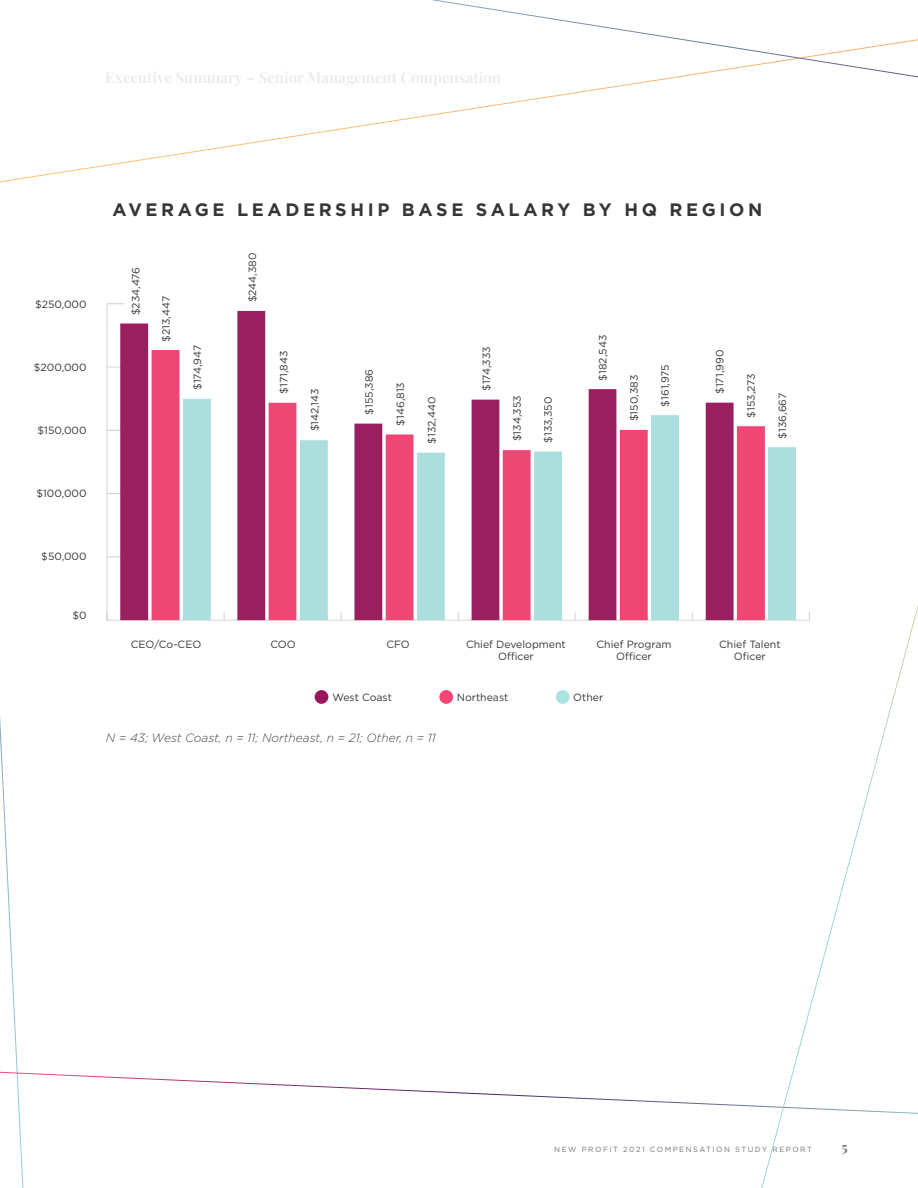
<style>
.page{position:relative;width:918px;height:1188px;background:#fff}
.page>*{position:absolute;margin:0;border:0;box-sizing:border-box;transform-origin:0 0}
.t1{font:700 18px "Gotham";letter-spacing:.2em;color:#363636}
.t2{font:700 13.5px "Playfair Display";color:#737373}
.t3{font:italic 300 12px "Gotham";color:#444545}
.t4{font:10.5px/12.6px "Gotham";color:#363636;text-align:center}
.t5{font:7.5px "Gotham";letter-spacing:.2em;color:#737373}
</style>
<div class="page">
<svg style="left:25px;top:85px;width:603px;height:94px"></svg>
<svg style="left:0;top:177px;width:25px;height:1011px"></svg>
<svg style="left:0;top:1067px;width:757px;height:48px"></svg>
<svg style="left:431px;top:0;width:487px;height:85px"></svg>
<svg style="left:757px;top:605px;width:161px;height:583px"></svg>
<div style="left:556px;top:690px;width:14px;height:14px;background:#a9e4e1;border-radius:50%"></div>
<div style="left:315px;top:690px;width:13px;height:14px;background:#98165d;border-radius:50%"></div>
<div style="left:439px;top:690px;width:14px;height:14px;background:#f54574;border-radius:50%"></div>
<img style="left:106px;top:304px;width:704px;height:316px">
<p class="t4" style="left:35px;top:298px;width:53px">$250,000</p>
<p class="t4" style="left:34px;top:361px;width:54px">$200,000</p>
<p class="t4" style="left:38px;top:424px;width:51px">$150,000</p>
<p class="t4" style="left:36px;top:487px;width:52px">$100,000</p>
<p class="t1" style="left:112px;top:198px;width:651px">AVERAGE LEADERSHIP BASE SALARY BY HQ REGION</p>
<p class="t4" style="left:129px;top:315px;width:50px;rotate:-90deg">$234,476</p>
<p class="t4" style="left:160px;top:342px;width:47px;rotate:-90deg">$213,447</p>
<p class="t4" style="left:191px;top:390px;width:47px;rotate:-90deg">$174,947</p>
<p class="t4" style="left:246px;top:302px;width:51px;rotate:-90deg">$244,380</p>
<p class="t4" style="left:277px;top:394px;width:45px;rotate:-90deg">$171,843</p>
<p class="t4" style="left:308px;top:431px;width:45px;rotate:-90deg">$142,143</p>
<p class="t4" style="left:362px;top:415px;width:47px;rotate:-90deg">$155,386</p>
<p class="t4" style="left:394px;top:426px;width:45px;rotate:-90deg">$146,813</p>
<p class="t4" style="left:425px;top:444px;width:49px;rotate:-90deg">$132,440</p>
<p class="t4" style="left:480px;top:391px;width:46px;rotate:-90deg">$174,333</p>
<p class="t4" style="left:511px;top:441px;width:47px;rotate:-90deg">$134,353</p>
<p class="t4" style="left:542px;top:443px;width:48px;rotate:-90deg">$133,350</p>
<p class="t4" style="left:596px;top:381px;width:47px;rotate:-90deg">$182,543</p>
<p class="t4" style="left:628px;top:421px;width:48px;rotate:-90deg">$150,383</p>
<p class="t4" style="left:659px;top:407px;width:44px;rotate:-90deg">$161,975</p>
<p class="t4" style="left:713px;top:394px;width:46px;rotate:-90deg">$171,990</p>
<p class="t4" style="left:745px;top:418px;width:46px;rotate:-90deg">$153,273</p>
<p class="t4" style="left:776px;top:439px;width:47px;rotate:-90deg">$136,667</p>
<p class="t4" style="left:41px;top:550px;width:47px">$50,000</p>
<p class="t4" style="left:72px;top:608px;width:16px">$0</p>
<p class="t4" style="left:131px;top:637px;width:72px">CEO/Co-CEO</p>
<p class="t4" style="left:270px;top:637px;width:27px">COO</p>
<p class="t4" style="left:386px;top:637px;width:25px">CFO</p>
<p class="t4" style="left:466px;top:637px;width:101px">Chief Development<br>Officer</p>
<p class="t4" style="left:597px;top:637px;width:77px">Chief Program<br>Officer</p>
<p class="t4" style="left:719px;top:637px;width:63px">Chief Talent<br>Oficer</p>
<p class="t4" style="left:332px;top:691px;width:61px">West Coast</p>
<p class="t4" style="left:457px;top:691px;width:53px">Northeast</p>
<p class="t4" style="left:573px;top:691px;width:32px">Other</p>
<p class="t3" style="left:106px;top:732px;width:332px">N = 43; West Coast, n = 11; Northeast, n = 21; Other, n = 11</p>
<p class="t5" style="left:554px;top:1145px;width:259px">NEW PROFIT 2021 COMPENSATION STUDY REPORT</p>
<p class="t2" style="left:842px;top:1136px;width:8px">5</p>
</div>
